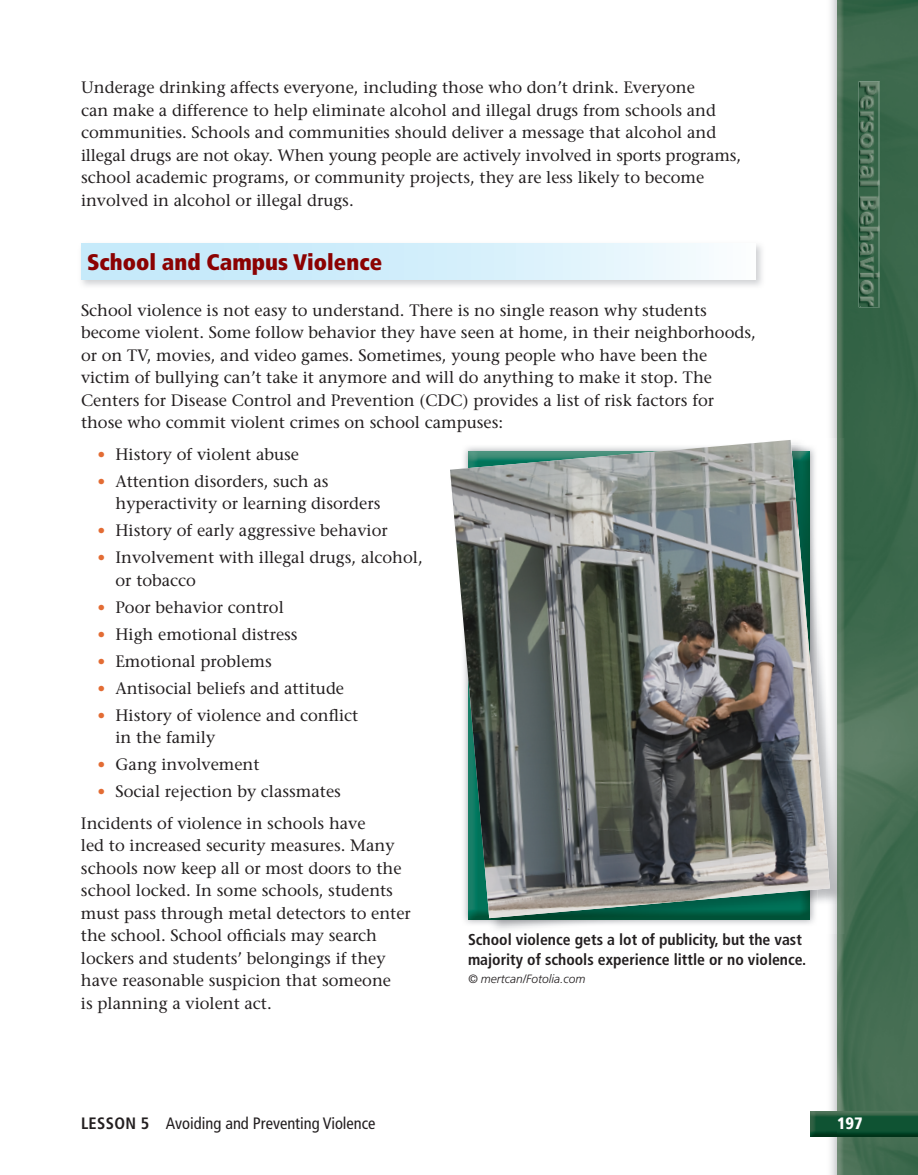
<style>
.page{position:relative;width:918px;height:1175px;background:#fff}
.page>*{position:absolute;margin:0;border:0;box-sizing:border-box;transform-origin:0 0}
.t1{font:900 condensed 22.5px "Frutiger";color:#8b0202}
.t2{font:16.5px/22.5px "Stone Serif";color:#231f20}
.t3{font:condensed 16.5px "Frutiger";color:#231f20}
.t4{font:900 condensed 16.5px "Frutiger";color:#fff}
.t5{font:700 condensed 15.75px/19.5px "Frutiger";color:#231f20}
.t6{font:italic 300 12px "Frutiger";color:#231f20}
.s1{font-family:"Frutiger";font-size:15.75px;color:#e36c34}
.s2{font-weight:700}
</style>
<div class="page">
<img style="left:830px;top:0;width:88px;height:1174px">
<img style="left:878px;top:81px;width:2px;height:226px">
<img style="left:859px;top:81px;width:1px;height:226px">
<img style="left:860px;top:82px;width:18px;height:224px">
<svg style="left:810px;top:1136px;width:27px;height:1px"></svg>
<img style="left:837px;top:1136px;width:81px;height:1px">
<img style="left:810px;top:1111px;width:108px;height:25px">
<div style="left:81px;top:244px;width:675px;height:36px;background:linear-gradient(to right,#bce6f9,#f2fafd)"></div>
<img style="left:495px;top:438px;width:350px;height:495px">
<img style="left:450px;top:440px;width:380px;height:478px">
<p class="t2" style="left:81px;top:76px;width:662px">Underage drinking affects everyone, including those who don’t drink. Everyone<br>can make a difference to help eliminate alcohol and illegal drugs from schools and communities. Schools and communities should deliver a message that alcohol and illegal drugs are not okay. When young people are actively involved in sports programs, school academic programs, or community projects, they are less likely to become involved in alcohol or illegal drugs.</p>
<h1 class="t1" style="left:87px;top:249px;width:297px">School and Campus Violence</h1>
<p class="t2" style="left:81px;top:298px;width:676px">School violence is not easy to understand. There is no single reason why students become violent. Some follow behavior they have seen at home, in their neighborhoods, or on TV, movies, and video games. Sometimes, young people who have been the victim of bullying can’t take it anymore and will do anything to make it stop. The Centers for Disease Control and Prevention (CDC) provides a list of risk factors for those who commit violent crimes on school campuses:</p>
<p class="t2" style="left:98px;top:442px;width:203px"><span class="s1">•</span> History of violent abuse</p>
<p class="t2" style="left:116px;top:469px;width:266px;text-indent:-18px"><span class="s1">•</span> Attention disorders, such as hyperactivity or learning disorders</p>
<p class="t2" style="left:98px;top:519px;width:292px"><span class="s1">•</span> History of early aggressive behavior</p>
<p class="t2" style="left:116px;top:546px;width:309px;text-indent:-18px"><span class="s1">•</span> Involvement with illegal drugs, alcohol, or tobacco</p>
<p class="t2" style="left:98px;top:595px;width:188px"><span class="s1">•</span> Poor behavior control</p>
<p class="t2" style="left:98px;top:622px;width:202px"><span class="s1">•</span> High emotional distress</p>
<p class="t2" style="left:98px;top:649px;width:176px"><span class="s1">•</span> Emotional problems</p>
<p class="t2" style="left:98px;top:676px;width:248px"><span class="s1">•</span> Antisocial beliefs and attitude</p>
<p class="t2" style="left:116px;top:703px;width:244px;text-indent:-18px"><span class="s1">•</span> History of violence and conflict in the family</p>
<p class="t2" style="left:98px;top:753px;width:164px"><span class="s1">•</span> Gang involvement</p>
<p class="t2" style="left:81px;top:775px;width:286px;line-height:31.5px;text-align:center"><span class="s1">•</span> Social rejection by classmates<br>Incidents of violence in schools have</p>
<p class="t2" style="left:81px;top:834px;width:331px">led to increased security measures. Many schools now keep all or most doors to the school locked. In some schools, students must pass through metal detectors to enter the school. School officials may search lockers and students’ belongings if they have reasonable suspicion that someone<br>is planning a violent act.</p>
<p class="t5" style="left:468px;top:930px;width:340px">School violence gets a lot of publicity, but the vast majority of schools experience little or no violence.</p>
<p class="t6" style="left:468px;top:971px;width:119px">© mertcan/Fotolia.com</p>
<p class="t3" style="left:81px;top:1113px;width:296px"><span class="s2">LESSON 5</span> Avoiding and Preventing Violence</p>
<p class="t4" style="left:837px;top:1113px;width:27px">197</p>
</div>
